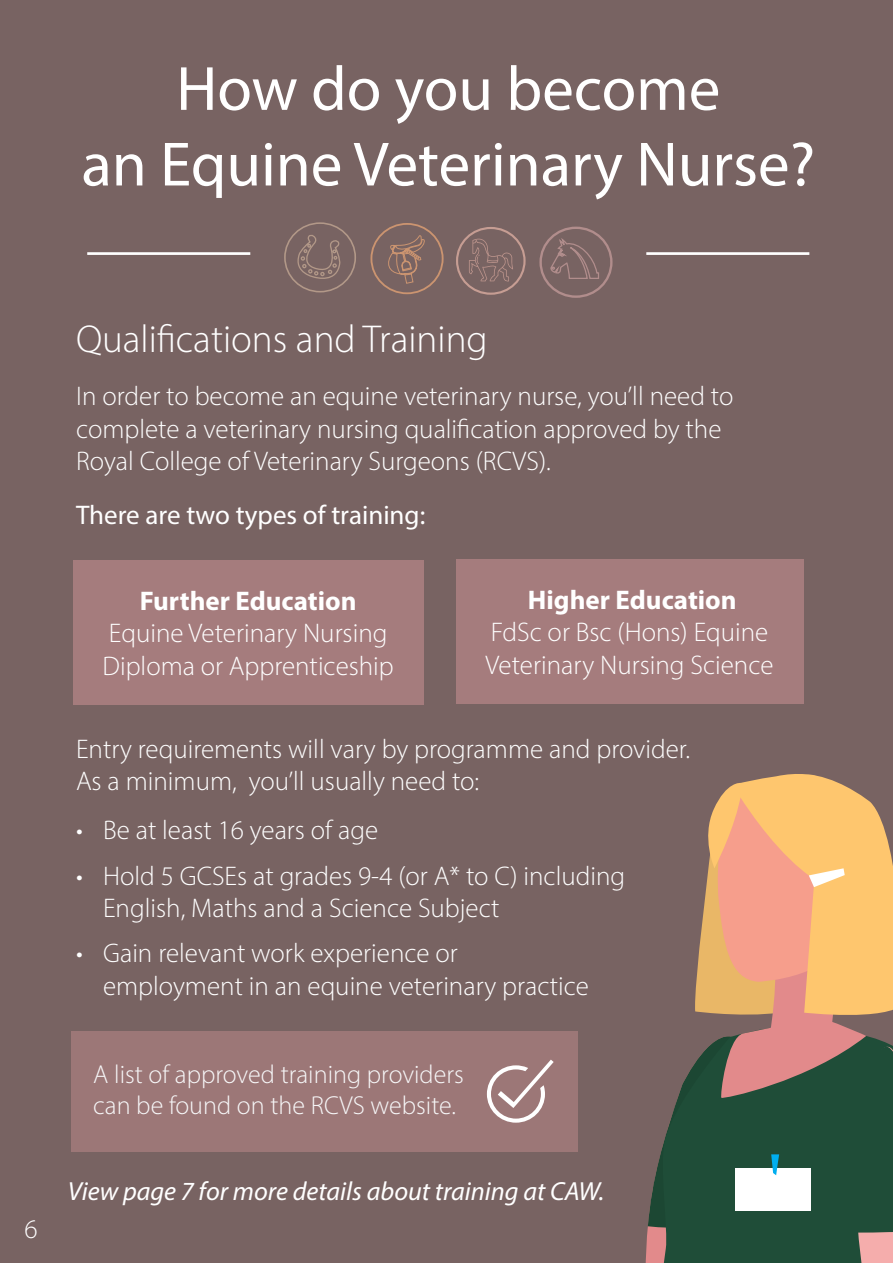
<style>
.page{position:relative;width:893px;height:1263px;background:#786362}
.page>*{position:absolute;margin:0;border:0;box-sizing:border-box;transform-origin:0 0}
.t1{font:63px/75.6px "Myriad Pro";color:#fff;text-align:center}
.t2{font:300 39px "Myriad Pro";color:#fff}
.t3{font:300 27px/32.4px "Myriad Pro";color:#fff}
.t4{font:27px "Myriad Pro";color:#fff}
.t5{font:italic 26.25px "Myriad Pro";color:#fff}
.t6{font:300 26.1px/31.2px "Myriad Pro";color:#f7f7f8}
.s1{font-weight:700}
</style>
<div class="page">
<svg style="left:648px;top:774px;width:245px;height:489px"></svg>
<div style="left:73px;top:560px;width:351px;height:144px;background:#a57c7d"></div>
<div style="left:456px;top:559px;width:347px;height:144px;background:#a57c7d"></div>
<div style="left:71px;top:1031px;width:507px;height:120px;background:#9c7777"></div>
<svg style="left:487px;top:1059px;width:67px;height:64px"></svg>
<div style="left:539px;top:227px;width:74px;height:71px;border:2px solid #b18d8c;border-radius:50%"></div>
<svg style="left:284px;top:222px;width:72px;height:70px"></svg>
<svg style="left:370px;top:223px;width:74px;height:71px"></svg>
<div style="left:456px;top:227px;width:70px;height:68px;border:2px solid #c69d93;border-radius:50%"></div>
<hr style="left:87px;top:252px;width:163px;height:3px;background:#fff">
<hr style="left:646px;top:252px;width:163px;height:3px;background:#fff">
<svg style="left:550px;top:231px;width:50px;height:48px"></svg>
<svg style="left:469px;top:239px;width:44px;height:43px"></svg>
<p class="t1" style="left:81px;top:50px;width:735px">How do you become<br>an Equine Veterinary Nurse?</p>
<p class="t3" style="left:24px;top:1212px;width:15px">6</p>
<p class="t2" style="left:76px;top:315px;width:413px">Qualifications and Training</p>
<p class="t3" style="left:76px;top:380px;width:659px">In order to become an equine veterinary nurse, you’ll need to complete a veterinary nursing qualification approved by the<br>Royal College of Veterinary Surgeons (RCVS).</p>
<p class="t4" style="left:76px;top:498px;width:351px">There are two types of training:</p>
<p class="t3" style="left:103px;top:584px;width:293px;text-align:center"><span class="s1">Further Education<br></span>Equine Veterinary Nursing<br>Diploma or Apprenticeship</p>
<p class="t3" style="left:486px;top:583px;width:289px;text-align:center"><span class="s1">Higher Education<br></span>FdSc or Bsc (Hons) Equine<br>Veterinary Nursing Science</p>
<p class="t3" style="left:76px;top:732px;width:616px">Entry requirements will vary by programme and provider.<br>As a minimum, you’ll usually need to:</p>
<p class="t3" style="left:76px;top:814px;width:304px">• Be at least 16 years of age</p>
<p class="t3" style="left:103px;top:859px;width:524px;text-indent:-27px">• Hold 5 GCSEs at grades 9-4 (or A* to C) including<br>English, Maths and a Science Subject</p>
<p class="t3" style="left:103px;top:937px;width:487px;text-indent:-27px">• Gain relevant work experience or employment in an equine veterinary practice</p>
<p class="t6" style="left:93px;top:1058px;width:372px">A list of approved training providers can be found on the RCVS website.</p>
<p class="t5" style="left:68px;top:1174px;width:538px">View page 7 for more details about training at CAW.</p>
</div>
